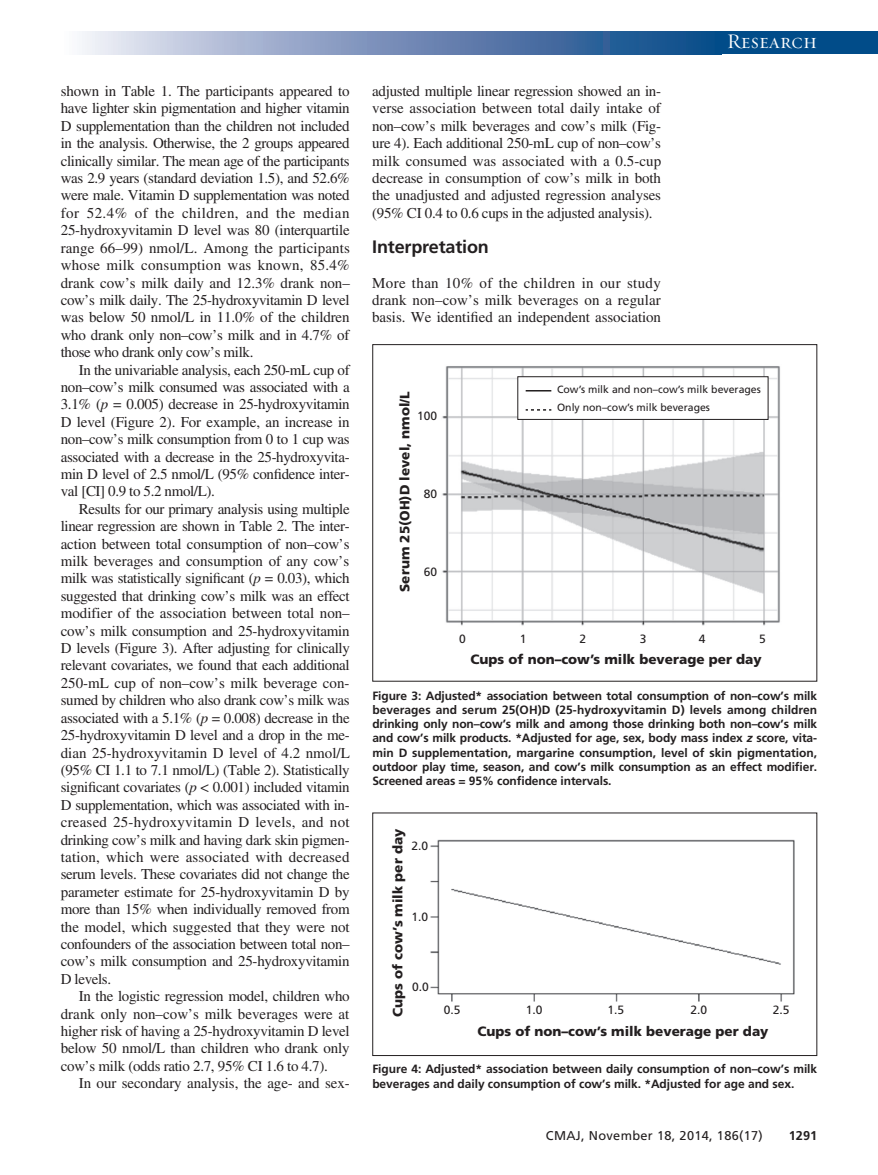
<style>
.page{position:relative;width:878px;height:1175px;background:#fff}
.page>*{position:absolute;margin:0;border:0;box-sizing:border-box;transform-origin:0 0}
.t1{font:21px "Requiem Display HTF Small Caps";letter-spacing:.005em;color:#fff}
.t2{font:700 18px "Frutiger LT Std";letter-spacing:-.01em;color:#231f20}
.t3{font:15px/17.4px "Times LT Std";letter-spacing:-.02em;color:#231f20;text-align:justify}
.t4{font:900 13.5px "Frutiger LT Std";color:#231f20}
.t5{font:12.75px "Frutiger LT Std";letter-spacing:.025em;color:#231f20}
.t6{font:700 12.75px "Frutiger LT Std";color:#231f20}
.t7{font:700 12px/14.2px "Frutiger LT Std";letter-spacing:-.005em;color:#231f20;text-align:justify}
.t8{font:12px "Frutiger LT Std";color:#231f20}
.t9{font:10.5px/18px "Frutiger LT Std";color:#231f20}
.s1{font-style:italic}
</style>
<div class="page">
<svg style="left:82px;top:32px;width:633px;height:22px;background:#7792ba"></svg>
<div style="left:715px;top:32px;width:163px;height:22px;background:#014c89"></div>
<img style="left:442px;top:366px;width:338px;height:260px">
<div style="left:517px;top:376px;width:251px;height:44px;background:#fff;border:1px solid #231f20"></div>
<svg style="left:525px;top:390px;width:26px;height:1px"></svg>
<svg style="left:525px;top:409px;width:26px;height:1px"></svg>
<div style="left:372px;top:344px;width:445px;height:337px;border:1px solid #231f20"></div>
<img style="left:430px;top:839px;width:365px;height:163px">
<p class="t3" style="left:61px;top:82px;width:290px">shown in Table 1. The participants appeared to have lighter skin pigmentation and higher vitamin D supplementation than the children not included in the analysis. Otherwise, the 2 groups appeared clinically similar. The mean age of the participants was 2.9 years (standard deviation 1.5), and 52.6% were male. Vitamin D supplementation was noted for 52.4% of the children, and the median 25-hydroxyvitamin D level was 80 (interquartile range 66–99) nmol/L. Among the participants whose milk consumption was known, 85.4% drank cow’s milk daily and 12.3% drank non– cow’s milk daily. The 25-hydroxyvitamin D level was below 50 nmol/L in 11.0% of the children who drank only non–cow’s milk and in 4.7% of those who drank only cow’s milk.</p>
<p class="t3" style="left:61px;top:361px;width:290px;text-indent:18px">In the univariable analysis, each 250-mL cup of non–cow’s milk consumed was associated with a 3.1% (<span class="s1">p</span> = 0.005) decrease in 25-hydroxyvitamin D level (Figure 2). For example, an increase in non–cow’s milk consumption from 0 to 1 cup was associated with a decrease in the 25-hydroxyvita&shy;min D level of 2.5 nmol/L (95% confidence inter&shy;val [CI] 0.9 to 5.2 nmol/L).</p>
<p class="t3" style="left:61px;top:500px;width:290px;text-indent:18px">Results for our primary analysis using multiple linear regression are shown in Table 2. The inter&shy;action between total consumption of non–cow’s milk beverages and consumption of any cow’s milk was statistically significant (<span class="s1">p</span> = 0.03), which suggested that drinking cow’s milk was an effect modifier of the association between total non– cow’s milk consumption and 25-hydroxyvitamin D levels (Figure 3). After adjusting for clinically relevant covariates, we found that each additional 250-mL cup of non–cow’s milk beverage con&shy;sumed by children who also drank cow’s milk was associated with a 5.1% (<span class="s1">p</span> = 0.008) decrease in the 25-hydroxyvitamin D level and a drop in the me&shy;dian 25-hydroxyvitamin D level of 4.2 nmol/L (95% CI 1.1 to 7.1 nmol/L) (Table 2). Statistically significant covariates (<span class="s1">p</span> &lt; 0.001) included vitamin D supplementation, which was associated with in&shy;creased 25-hydroxyvitamin D levels, and not drinking cow’s milk and having dark skin pigmen&shy;tation, which were associated with decreased serum levels. These covariates did not change the parameter estimate for 25-hydroxyvitamin D by more than 15% when individually removed from the model, which suggested that they were not confounders of the association between total non– cow’s milk consumption and 25-hydroxyvitamin D levels.</p>
<p class="t3" style="left:61px;top:987px;width:290px;text-indent:18px">In the logistic regression model, children who drank only non–cow’s milk beverages were at higher risk of having a 25-hydroxyvitamin D level below 50 nmol/L than children who drank only cow’s milk (odds ratio 2.7, 95% CI 1.6 to 4.7).</p>
<p class="t3" style="left:79px;top:1074px;width:272px">In our secondary analysis, the age- and sex-</p>
<p class="t3" style="left:372px;top:82px;width:290px">adjusted multiple linear regression showed an in&shy;verse association between total daily intake of non–cow’s milk beverages and cow’s milk (Fig&shy;ure 4). Each additional 250-mL cup of non–cow’s milk consumed was associated with a 0.5-cup decrease in consumption of cow’s milk in both the unadjusted and adjusted regression analyses (95% CI 0.4 to 0.6 cups in the adjusted analysis).</p>
<p class="t2" style="left:372px;top:236px;width:118px">Interpretation</p>
<p class="t3" style="left:372px;top:274px;width:290px">More than 10% of the children in our study drank non–cow’s milk beverages on a regular basis. We identified an independent association</p>
<h1 class="t1" style="left:726px;top:29px;width:92px">Research</h1>
<p class="t4" style="left:396px;top:592px;width:202px;rotate:-90deg">Serum 25(OH)D level, nmol/L</p>
<p class="t8" style="left:417px;top:408px;width:22px">100</p>
<p class="t8" style="left:424px;top:486px;width:15px">80</p>
<p class="t8" style="left:424px;top:564px;width:15px">60</p>
<p class="t9" style="left:557px;top:381px;width:205px">Cow’s milk and non–cow’s milk beverages<br>Only non–cow’s milk beverages</p>
<p class="t8" style="left:459px;top:631px;width:8px">0</p>
<p class="t8" style="left:520px;top:631px;width:8px">1</p>
<p class="t8" style="left:579px;top:631px;width:8px">2</p>
<p class="t8" style="left:639px;top:631px;width:8px">3</p>
<p class="t8" style="left:698px;top:631px;width:8px">4</p>
<p class="t8" style="left:759px;top:631px;width:8px">5</p>
<p class="t4" style="left:470px;top:651px;width:292px">Cups of non–cow’s milk beverage per day</p>
<p class="t7" style="left:372px;top:688px;width:446px">Figure 3: Adjusted* association between total consumption of non–cow’s milk beverages and serum 25(OH)D (25-hydroxyvitamin D) levels among children drinking only non–cow’s milk and among those drinking both non–cow’s milk and cow’s milk products. *Adjusted for age, sex, body mass index <span class="s1">z</span> score, vita&shy;min D supplementation, margarine consumption, level of skin pigmentation, outdoor play time, season, and cow’s milk consumption as an effect modifier.<br>Screened areas = 95% confidence intervals.</p>
<p class="t4" style="left:389px;top:1016px;width:189px;rotate:-90deg">Cups of cow’s milk per day</p>
<p class="t8" style="left:411px;top:839px;width:18px">2.0</p>
<p class="t8" style="left:411px;top:910px;width:18px">1.0</p>
<p class="t8" style="left:412px;top:980px;width:18px">0.0</p>
<p class="t8" style="left:444px;top:1003px;width:18px">0.5</p>
<p class="t8" style="left:526px;top:1003px;width:18px">1.0</p>
<p class="t8" style="left:607px;top:1003px;width:18px">1.5</p>
<p class="t8" style="left:690px;top:1003px;width:18px">2.0</p>
<p class="t8" style="left:772px;top:1003px;width:18px">2.5</p>
<p class="t4" style="left:477px;top:1022px;width:292px">Cups of non–cow’s milk beverage per day</p>
<p class="t7" style="left:372px;top:1062px;width:446px">Figure 4: Adjusted* association between daily consumption of non–cow’s milk beverages and daily consumption of cow’s milk. *Adjusted for age and sex.</p>
<p class="t5" style="left:546px;top:1127px;width:218px">CMAJ, November 18, 2014, 186(17)</p>
<p class="t6" style="left:788px;top:1127px;width:30px">1291</p>
</div>
